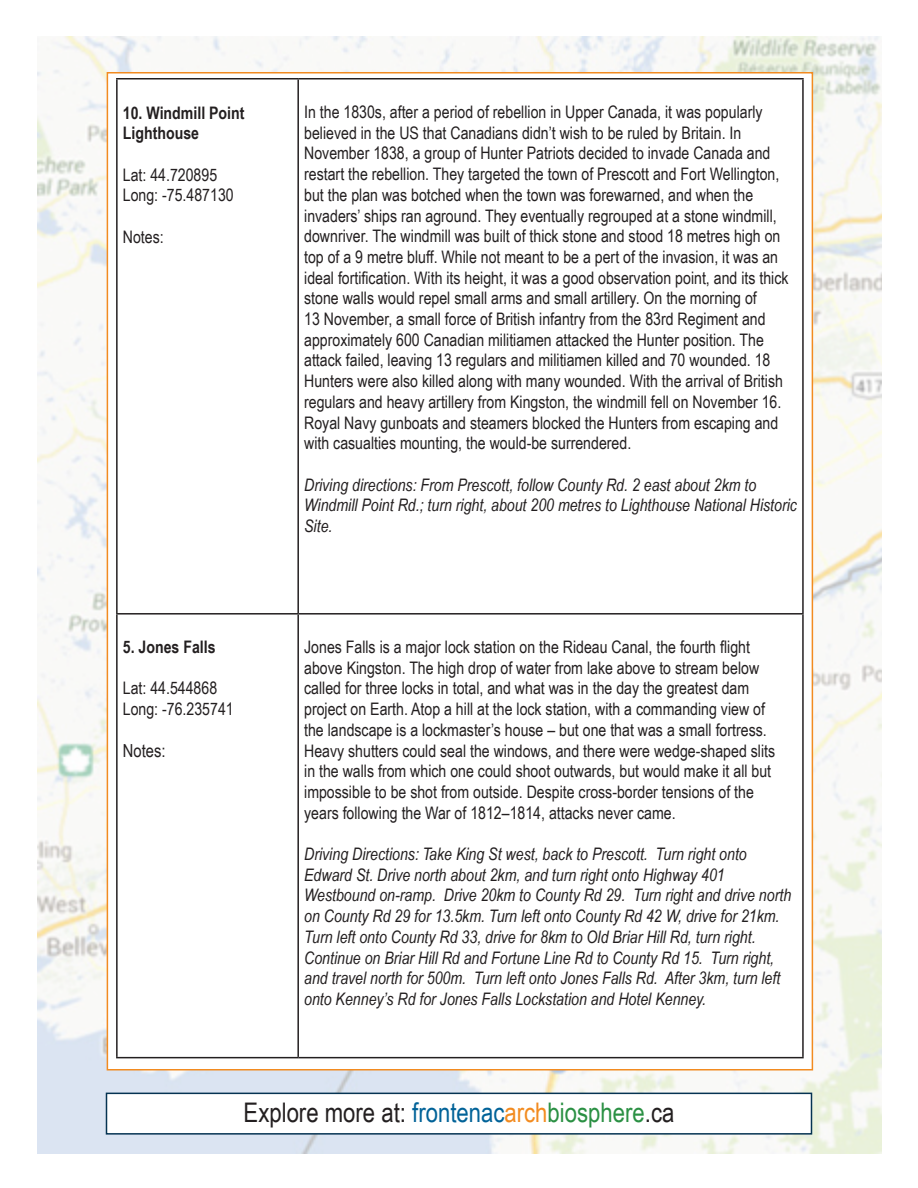
<style>
.page{position:relative;width:918px;height:1188px;background:#fff}
.page>*{position:absolute;margin:0;border:0;box-sizing:border-box;transform-origin:0 0}
.t1{font:27px "Arial Narrow";color:#231f20}
.t2{font:18px "Arial Narrow";color:#231f20}
.t3{font:17.25px/20.7px "Arial Narrow";color:#231f20}
.t4{font:italic 17.25px/20.7px "Arial Narrow";color:#231f20}
.t5{font:700 17.25px "Arial Narrow";color:#231f20}
.s1{color:#016298}
.s2{color:#f28b20}
.s3{color:#2a9043}
</style>
<div class="page">
<img style="left:38px;top:36px;width:844px;height:1118px">
<div style="left:106px;top:1093px;width:706px;height:42px;background:#fff;border:2px solid #053352"></div>
<div style="left:107px;top:72px;width:706px;height:999px;background:#fff;border:2px solid #f28b20"></div>
<hr style="left:116px;top:78px;width:182px;height:2px;background:#231f20">
<hr style="left:116px;top:80px;width:2px;height:533px;background:#231f20">
<hr style="left:298px;top:78px;width:506px;height:2px;background:#231f20">
<hr style="left:297px;top:80px;width:2px;height:533px;background:#231f20">
<hr style="left:802px;top:80px;width:2px;height:533px;background:#231f20">
<hr style="left:116px;top:613px;width:182px;height:2px;background:#231f20">
<hr style="left:116px;top:615px;width:2px;height:442px;background:#231f20">
<hr style="left:298px;top:613px;width:506px;height:2px;background:#231f20">
<hr style="left:297px;top:615px;width:2px;height:442px;background:#231f20">
<hr style="left:802px;top:615px;width:2px;height:442px;background:#231f20">
<hr style="left:116px;top:1057px;width:182px;height:1px;background:#231f20">
<hr style="left:298px;top:1057px;width:506px;height:1px;background:#231f20">
<p class="t5" style="left:123px;top:99px;width:123px">10. Windmill Point</p>
<p class="t5" style="left:123px;top:120px;width:78px">Lighthouse</p>
<p class="t3" style="left:123px;top:164px;width:96px">Lat: 44.720895</p>
<p class="t3" style="left:123px;top:184px;width:112px">Long: -75.487130</p>
<p class="t3" style="left:123px;top:226px;width:42px">Notes:</p>
<p class="t5" style="left:123px;top:634px;width:94px">5. Jones Falls</p>
<p class="t3" style="left:123px;top:677px;width:96px">Lat: 44.544868</p>
<p class="t3" style="left:123px;top:698px;width:112px">Long: -76.235741</p>
<p class="t2" style="left:123px;top:738px;width:44px">Notes:</p>
<p class="t3" style="left:304px;top:101px;width:460px">In the 1830s, after a period of rebellion in Upper Canada, it was popularly</p>
<p class="t3" style="left:304px;top:122px;width:477px">believed in the US that Canadians didn’t wish to be ruled by Britain. In<br>November 1838, a group of Hunter Patriots decided to invade Canada and restart the rebellion. They targeted the town of Prescott and Fort Wellington,</p>
<p class="t3" style="left:304px;top:184px;width:474px">but the plan was botched when the town was forewarned, and when the invaders’ ships ran aground. They eventually regrouped at a stone windmill,</p>
<p class="t3" style="left:304px;top:225px;width:486px">downriver. The windmill was built of thick stone and stood 18 metres high on top of a 9 metre bluff. While not meant to be a pert of the invasion, it was an ideal fortification. With its height, it was a good observation point, and its thick</p>
<p class="t3" style="left:304px;top:287px;width:480px">stone walls would repel small arms and small artillery. On the morning of<br>13 November, a small force of British infantry from the 83rd Regiment and approximately 600 Canadian militiamen attacked the Hunter position. The attack failed, leaving 13 regulars and militiamen killed and 70 wounded. 18<br>Hunters were also killed along with many wounded. With the arrival of British regulars and heavy artillery from Kingston, the windmill fell on November 16.<br>Royal Navy gunboats and steamers blocked the Hunters from escaping and with casualties mounting, the would-be surrendered.</p>
<p class="t4" style="left:304px;top:474px;width:494px">Driving directions: From Prescott, follow County Rd. 2 east about 2km to<br>Windmill Point Rd.; turn right, about 200 metres to Lighthouse National Historic<br>Site.</p>
<p class="t3" style="left:304px;top:636px;width:447px">Jones Falls is a major lock station on the Rideau Canal, the fourth flight</p>
<p class="t3" style="left:304px;top:657px;width:457px">above Kingston. The high drop of water from lake above to stream below</p>
<p class="t3" style="left:304px;top:677px;width:447px">called for three locks in total, and what was in the day the greatest dam</p>
<p class="t3" style="left:304px;top:698px;width:462px">project on Earth. Atop a hill at the lock station, with a commanding view of</p>
<p class="t3" style="left:304px;top:719px;width:464px">the landscape is a lockmaster’s house – but one that was a small fortress.</p>
<p class="t3" style="left:304px;top:739px;width:472px">Heavy shutters could seal the windows, and there were wedge-shaped slits</p>
<p class="t3" style="left:304px;top:760px;width:469px">in the walls from which one could shoot outwards, but would make it all but</p>
<p class="t3" style="left:304px;top:781px;width:451px">impossible to be shot from outside. Despite cross-border tensions of the</p>
<p class="t3" style="left:304px;top:802px;width:373px">years following the War of 1812–1814, attacks never came.</p>
<p class="t4" style="left:304px;top:843px;width:489px">Driving Directions: Take King St west, back to Prescott. Turn right onto Edward St. Drive north about 2km, and turn right onto Highway 401<br>Westbound on-ramp. Drive 20km to County Rd 29. Turn right and drive north on County Rd 29 for 13.5km. Turn left onto County Rd 42 W, drive for 21km.<br>Turn left onto County Rd 33, drive for 8km to Old Briar Hill Rd, turn right.<br>Continue on Briar Hill Rd and Fortune Line Rd to County Rd 15. Turn right, and travel north for 500m. Turn left onto Jones Falls Rd. After 3km, turn left onto Kenney’s Rd for Jones Falls Lockstation and Hotel Kenney.</p>
<h1 class="t1" style="left:244px;top:1093px;width:432px">Explore more at: <span class="s1">frontenac</span><span class="s2">arch</span><span class="s3">biosphere</span>.ca</h1>
</div>
